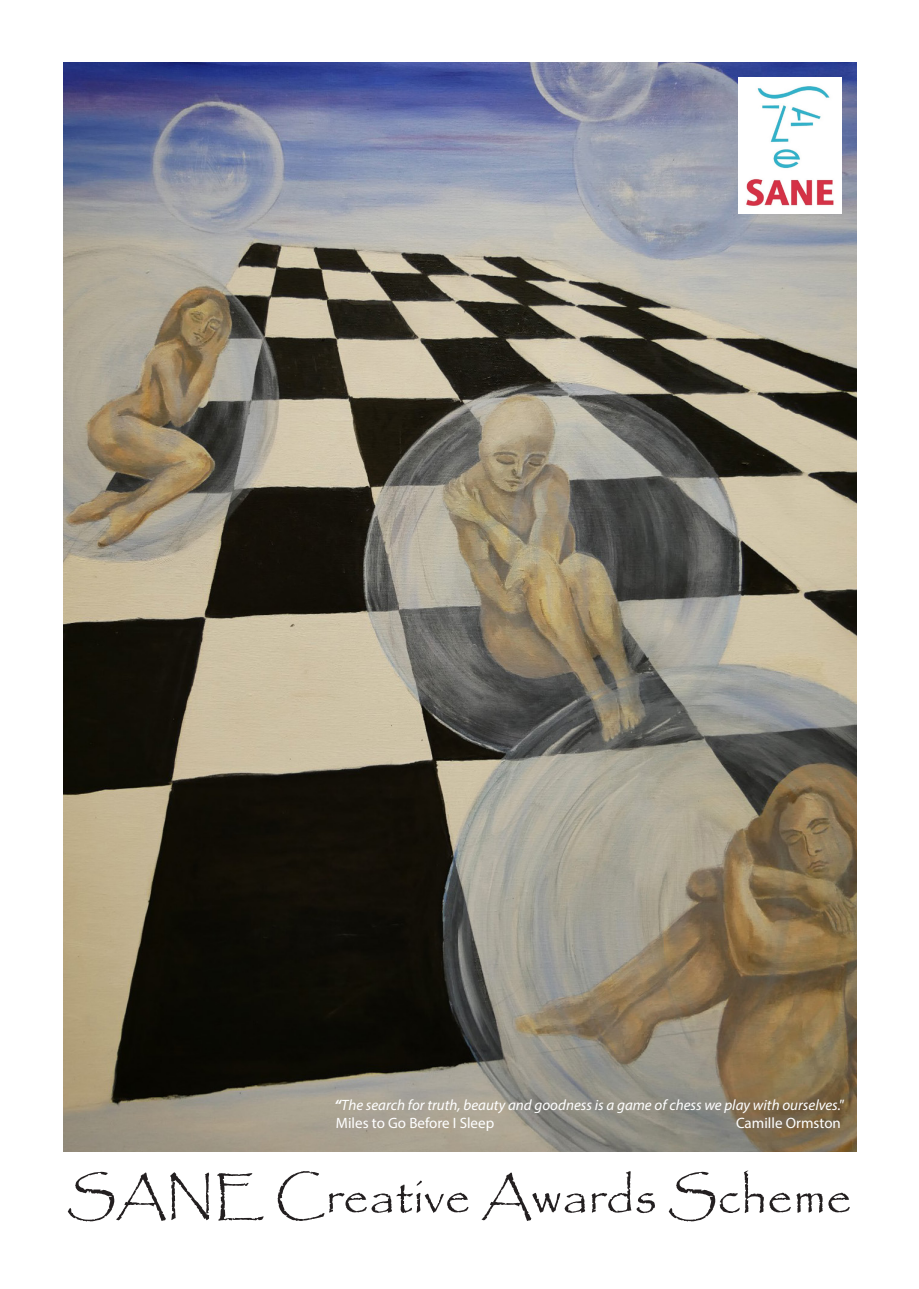
<style>
.page{position:relative;width:919px;height:1289px;background:#fff}
.page>*{position:absolute;margin:0;border:0;box-sizing:border-box;transform-origin:0 0}
.t1{font:51px "Papyrus";color:#231f20}
.t2{font:italic 15px "Myriad Pro";color:#fff}
.t3{font:15px "Myriad Pro";color:#fff}
.s1{font-weight:700}
</style>
<div class="page">
<img style="left:64px;top:62px;width:792px;height:1089px">
<img style="left:738px;top:77px;width:103px;height:137px">
<p class="t2" style="left:334px;top:1095px;width:510px"><span class="s1">“</span>The search for truth, beauty and goodness is a game of chess we play with ourselves."</p>
<p class="t3" style="left:336px;top:1113px;width:160px">Miles to Go Before I Sleep</p>
<p class="t3" style="left:736px;top:1113px;width:106px">Camille Ormston</p>
<p class="t1" style="left:67px;top:1165px;width:786px">SANE Creative Awards Scheme</p>
</div>
